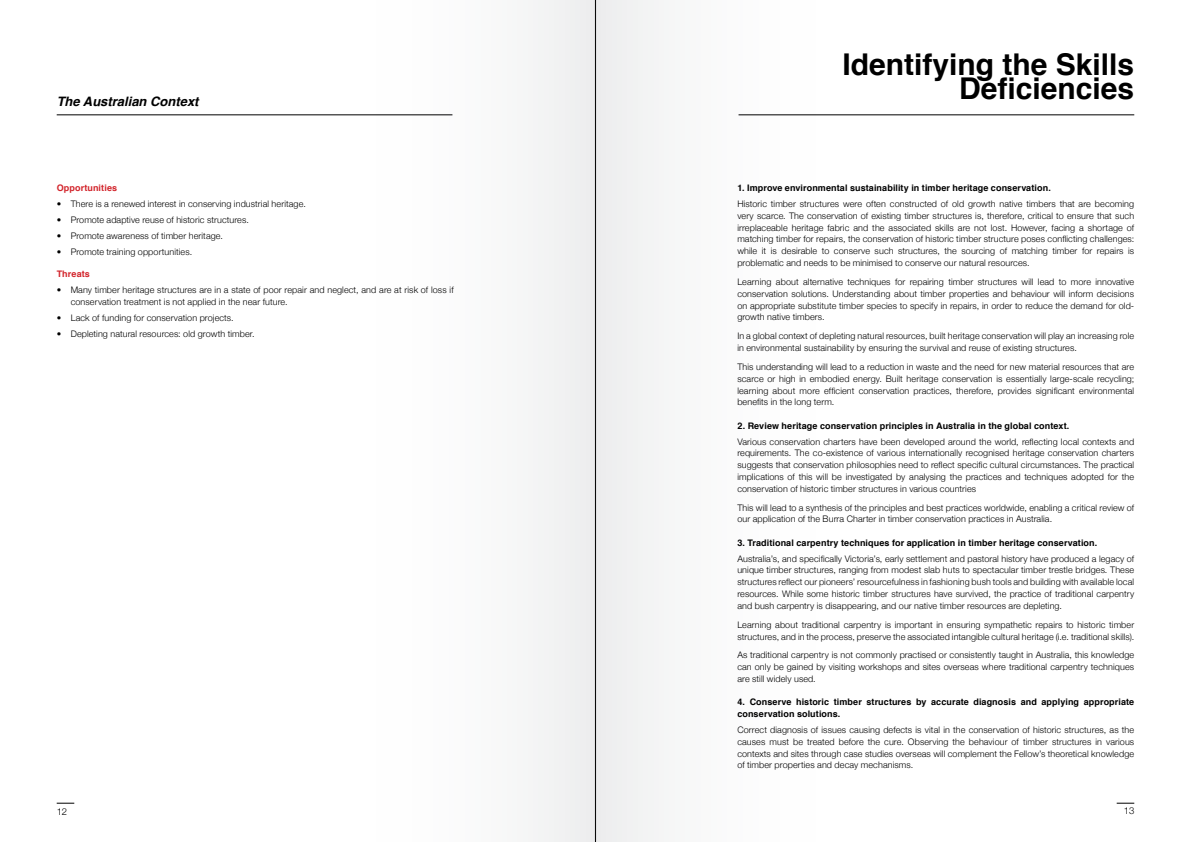
<style>
.page{position:relative;width:1191px;height:842px;background:#fff}
.page>*{position:absolute;margin:0;border:0;box-sizing:border-box;transform-origin:0 0}
.t1{font:700 30px/24px "Helvetica";color:#000;text-align:right}
.t2{font:italic 700 13px "Helvetica";color:#000}
.t3{font:300 9.5px "Helvetica Neue";color:#000}
.t4{font:300 9px/11.8px "Helvetica Neue";letter-spacing:.01em;color:#000;text-align:justify}
.t5{font:700 9px/11.8px "Helvetica";letter-spacing:.01em;color:#000}
.t6{font:700 9px "Helvetica";letter-spacing:.015em;color:#d2232a}
</style>
<div class="page">
<svg style="left:57px;top:803px;width:17px;height:1px"></svg>
<svg style="left:1116px;top:803px;width:18px;height:1px"></svg>
<div style="left:261px;top:0;width:334px;height:842px;background:linear-gradient(to right,#fff,#f1f2f2)"></div>
<div style="left:595px;top:0;width:335px;height:842px;background:linear-gradient(to right,#f1f2f2,#fff)"></div>
<hr style="left:595px;top:0;width:1px;height:842px;background:#000">
<hr style="left:738px;top:115px;width:396px;height:1px;background:#000">
<hr style="left:57px;top:115px;width:395px;height:1px;background:#000">
<h2 class="t2" style="left:57px;top:90px;width:143px">The Australian Context</h2>
<p class="t6" style="left:57px;top:181px;width:62px">Opportunities</p>
<p class="t4" style="left:57px;top:198px;width:251px">• There is a renewed interest in conserving industrial heritage.</p>
<p class="t4" style="left:57px;top:214px;width:194px">• Promote adaptive reuse of historic structures.</p>
<p class="t4" style="left:57px;top:230px;width:168px">• Promote awareness of timber heritage.</p>
<p class="t4" style="left:57px;top:246px;width:137px">• Promote training opportunities.</p>
<p class="t6" style="left:57px;top:267px;width:35px">Threats</p>
<p class="t4" style="left:71px;top:284px;width:384px;text-indent:-14px">• Many timber heritage structures are in a state of poor repair and neglect, and are at risk of loss if conservation treatment is not applied in the near future.</p>
<p class="t4" style="left:57px;top:312px;width:178px">• Lack of funding for conservation projects.</p>
<p class="t4" style="left:57px;top:328px;width:199px">• Depleting natural resources: old growth timber.</p>
<h1 class="t1" style="left:842px;top:53px;width:293px">Identifying the Skills<br>Deficiencies</h1>
<p class="t5" style="left:737px;top:182px;width:315px">1. Improve environmental sustainability in timber heritage conservation.</p>
<p class="t4" style="left:737px;top:198px;width:398px">Historic timber structures were often constructed of old growth native timbers that are becoming very scarce. The conservation of existing timber structures is, therefore, critical to ensure that such irreplaceable heritage fabric and the associated skills are not lost. However, facing a shortage of matching timber for repairs, the conservation of historic timber structure poses conflicting challenges: while it is desirable to conserve such structures, the sourcing of matching timber for repairs is problematic and needs to be minimised to conserve our natural resources.</p>
<p class="t4" style="left:737px;top:276px;width:398px">Learning about alternative techniques for repairing timber structures will lead to more innovative conservation solutions. Understanding about timber properties and behaviour will inform decisions on appropriate substitute timber species to specify in repairs, in order to reduce the demand for old&shy;growth native timbers.</p>
<p class="t4" style="left:737px;top:330px;width:398px">In a global context of depleting natural resources, built heritage conservation will play an increasing role in environmental sustainability by ensuring the survival and reuse of existing structures.</p>
<p class="t4" style="left:737px;top:361px;width:398px">This understanding will lead to a reduction in waste and the need for new material resources that are scarce or high in embodied energy. Built heritage conservation is essentially large-scale recycling; learning about more efficient conservation practices, therefore, provides significant environmental benefits in the long term.</p>
<p class="t5" style="left:737px;top:420px;width:333px">2. Review heritage conservation principles in Australia in the global context.</p>
<p class="t4" style="left:737px;top:435px;width:398px">Various conservation charters have been developed around the world, reflecting local contexts and requirements. The co-existence of various internationally recognised heritage conservation charters suggests that conservation philosophies need to reflect specific cultural circumstances. The practical implications of this will be investigated by analysing the practices and techniques adopted for the conservation of historic timber structures in various countries</p>
<p class="t4" style="left:737px;top:501px;width:398px">This will lead to a synthesis of the principles and best practices worldwide, enabling a critical review of our application of the Burra Charter in timber conservation practices in Australia.</p>
<p class="t5" style="left:737px;top:537px;width:361px">3. Traditional carpentry techniques for application in timber heritage conservation.</p>
<p class="t4" style="left:737px;top:552px;width:398px">Australia’s, and specifically Victoria’s, early settlement and pastoral history have produced a legacy of unique timber structures, ranging from modest slab huts to spectacular timber trestle bridges. These structures reflect our pioneers’ resourcefulness in fashioning bush tools and building with available local resources. While some historic timber structures have survived, the practice of traditional carpentry and bush carpentry is disappearing, and our native timber resources are depleting.</p>
<p class="t4" style="left:737px;top:618px;width:398px">Learning about traditional carpentry is important in ensuring sympathetic repairs to historic timber structures, and in the process, preserve the associated intangible cultural heritage (i.e. traditional skills).</p>
<p class="t4" style="left:737px;top:649px;width:398px">As traditional carpentry is not commonly practised or consistently taught in Australia, this knowledge can only be gained by visiting workshops and sites overseas where traditional carpentry techniques are still widely used.</p>
<p class="t5" style="left:737px;top:696px;width:398px">4. Conserve historic timber structures by accurate diagnosis and applying appropriate conservation solutions.</p>
<p class="t4" style="left:737px;top:724px;width:398px">Correct diagnosis of issues causing defects is vital in the conservation of historic structures, as the causes must be treated before the cure. Observing the behaviour of timber structures in various contexts and sites through case studies overseas will complement the Fellow’s theoretical knowledge of timber properties and decay mechanisms.</p>
<p class="t3" style="left:57px;top:806px;width:12px">12</p>
<p class="t3" style="left:1123px;top:805px;width:12px">13</p>
</div>
